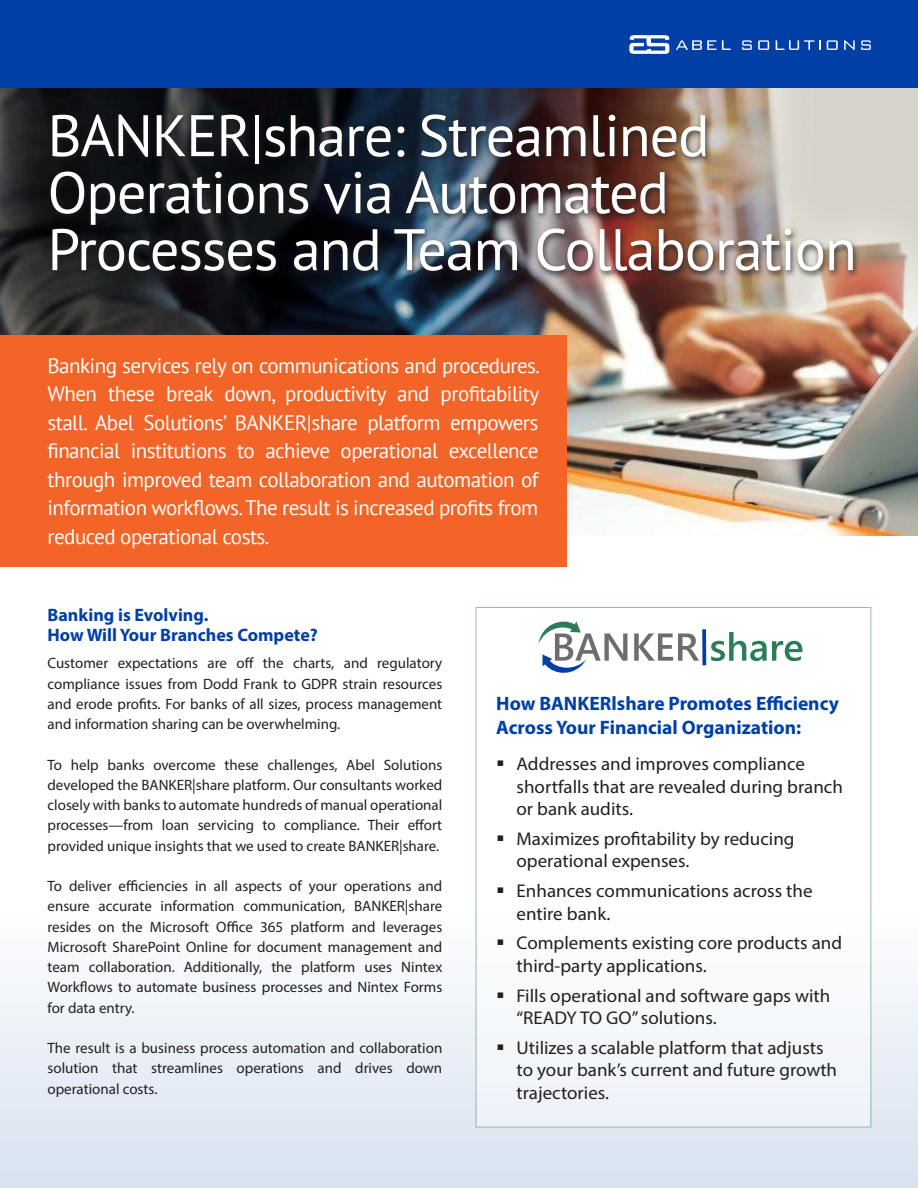
<style>
.page{position:relative;width:918px;height:1188px;background:#fff}
.page>*{position:absolute;margin:0;border:0;box-sizing:border-box;transform-origin:0 0}
.t1{font:58.5px/57px "PT Sans";letter-spacing:-.02em;color:#fff}
.t2{font:21px/28.5px "PT Sans";letter-spacing:-.025em;color:#fff;text-align:justify}
.body{font:700 19.5px/24px "Myriad Pro";color:#0040a6}
.t3{font:18.45px/22.5px "Myriad Pro";color:#231f20}
.body-2{font:700 18px "Myriad Pro";color:#0040a6}
.body-3{font:15px/20.2px "Myriad Pro";color:#231f20;text-align:justify}
</style>
<div class="page">
<div style="left:0;top:905px;width:918px;height:283px;background:linear-gradient(to bottom,#fefeff,#d8e1f0)"></div>
<img style="left:0;top:87px;width:918px;height:449px">
<div style="left:0;top:336px;width:567px;height:231px;background:#f26427"></div>
<div style="left:0;top:0;width:918px;height:87px;background:#0040a6"></div>
<svg style="left:676px;top:40px;width:55px;height:10px"></svg>
<svg style="left:742px;top:40px;width:10px;height:10px"></svg>
<svg style="left:758px;top:40px;width:11px;height:10px"></svg>
<svg style="left:776px;top:40px;width:45px;height:10px"></svg>
<svg style="left:827px;top:40px;width:11px;height:10px"></svg>
<svg style="left:844px;top:40px;width:11px;height:10px"></svg>
<svg style="left:861px;top:40px;width:10px;height:10px"></svg>
<svg style="left:629px;top:35px;width:41px;height:19px"></svg>
<div style="left:46px;top:111px;width:814px;height:168px;background:#231f20;opacity:.83"></div>
<div style="left:476px;top:608px;width:395px;height:520px;background:#fff"></div>
<svg style="left:702px;top:629px;width:4px;height:36px"></svg>
<svg style="left:634px;top:633px;width:65px;height:28px"></svg>
<svg style="left:711px;top:632px;width:91px;height:29px"></svg>
<svg style="left:538px;top:621px;width:90px;height:52px"></svg>
<svg style="left:498px;top:1044px;width:5px;height:6px"></svg>
<p class="t1" style="left:48px;top:106px;width:664px">BANKER|share: Streamlined<br>Operations via Automated</p>
<p class="t1" style="left:48px;top:220px;width:811px">Processes and Team Collaboration</p>
<p class="t2" style="left:48px;top:351px;width:494px">Banking services rely on communications and procedures.<br>When these break down, productivity and profitability stall. Abel Solutions’ BANKER|share platform empowers financial institutions to achieve operational excellence through improved team collaboration and automation of information workflows. The result is increased profits from reduced operational costs.</p>
<p class="body-2" style="left:48px;top:603px;width:162px">Banking is Evolving.</p>
<p class="body-2" style="left:48px;top:623px;width:272px">How Will Your Branches Compete?</p>
<p class="body-3" style="left:48px;top:653px;width:396px">Customer expectations are off the charts, and regulatory compliance issues from Dodd Frank to GDPR strain resources and erode profits. For banks of all sizes, process management and information sharing can be overwhelming.</p>
<p class="body-3" style="left:48px;top:754px;width:396px">To help banks overcome these challenges, Abel Solutions developed the BANKER|share platform. Our consultants worked closely with banks to automate hundreds of manual operational processes—from loan servicing to compliance. Their effort provided unique insights that we used to create BANKER|share.</p>
<p class="body-3" style="left:48px;top:876px;width:396px">To deliver efficiencies in all aspects of your operations and ensure accurate information communication, BANKER|share resides on the Microsoft Office 365 platform and leverages Microsoft SharePoint Online for document management and team collaboration. Additionally, the platform uses Nintex Workflows to automate business processes and Nintex Forms for data entry.</p>
<p class="body-3" style="left:48px;top:1038px;width:396px">The result is a business process automation and collaboration solution that streamlines operations and drives down operational costs.</p>
<p class="body" style="left:496px;top:691px;width:344px">How BANKERlshare Promotes Efficiency<br>Across Your Financial Organization:</p>
<p class="t3" style="left:517px;top:753px;width:328px">Addresses and improves compliance shortfalls that are revealed during branch or bank audits.</p>
<p class="t3" style="left:517px;top:827px;width:279px">Maximizes profitability by reducing operational expenses.</p>
<p class="t3" style="left:517px;top:879px;width:298px">Enhances communications across the entire bank.</p>
<p class="t3" style="left:517px;top:932px;width:327px">Complements existing core products and third-party applications.</p>
<p class="t3" style="left:517px;top:984px;width:315px">Fills operational and software gaps with “READY TO GO” solutions.</p>
<p class="t3" style="left:517px;top:1036px;width:322px">Utilizes a scalable platform that adjusts to your bank’s current and future growth trajectories.</p>
</div>
